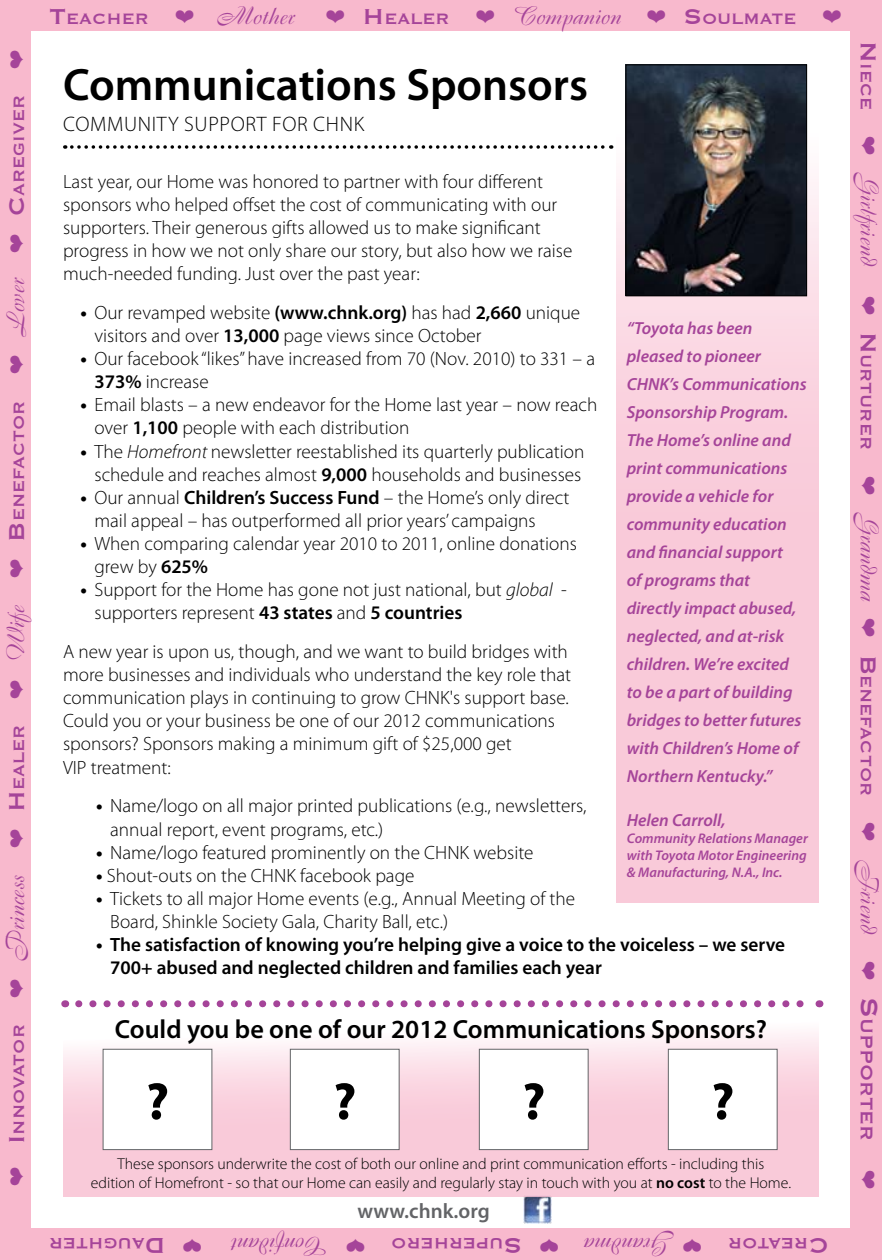
<style>
.page{position:relative;width:882px;height:1260px;background:#f8b9cd}
.page>*{position:absolute;margin:0;border:0;box-sizing:border-box;transform-origin:0 0}
.t1{font:700 52.5px "Myriad Pro";color:#000}
.t2{font:600 45.5px "Myriad Pro";color:#000}
.t3{font:28px "Copperplate";color:#a54499}
.t4{font:600 26.25px "Myriad Pro";color:#000}
.t5{font:24.5px "Boulevard";color:#a54499}
.t6{font:300 21px "Myriad Pro";letter-spacing:.03em;color:#000}
.t7{font:600 21px "Myriad Pro";color:#636467}
.t8{font:19.6px "Copperplate";color:#a54499}
.t9{font:300 19.25px/23.1px "Myriad Pro";color:#000}
.t10{font:600 19.25px/23.1px "Myriad Pro";color:#000}
.t11{font:italic 600 17.5px/28px "Myriad Pro";color:#a54499}
.t12{font:300 15.75px/18.9px "Myriad Pro";color:#000;text-align:center}
.t13{font:italic 600 14px/16.8px "Myriad Pro";color:#a54499;text-align:justify}
.s1{font-size:28px}
.s2{font-family:"Boulevard";font-size:24.5px}
.s3{font-weight:700}
.s4{font-weight:600}
.s5{font-style:italic}
.s6{font-family:"Copperplate";font-size:28px}
.s7{font-family:"Copperplate";font-size:19.6px}
.s8{font-family:"Copperplate";font-size:31.5px}
.s9{font-family:"Copperplate";font-size:22.05px}
</style>
<div class="page">
<div style="left:32px;top:32px;width:818px;height:1196px;background:#fff"></div>
<svg style="left:72px;top:145px;width:540px;height:4px"></svg>
<img style="left:524px;top:1197px;width:28px;height:27px">
<div style="left:616px;top:63px;width:203px;height:840px;background:linear-gradient(to bottom,#fef4f7,#f7bccf)"></div>
<img style="left:628px;top:67px;width:177px;height:227px">
<div style="left:626px;top:65px;width:181px;height:231px;border:1px solid #000"></div>
<svg style="left:63px;top:1000px;width:756px;height:197px"></svg>
<svg style="left:79px;top:1000px;width:733px;height:7px"></svg>
<div style="left:103px;top:1049px;width:109px;height:101px;background:#fff"></div>
<div style="left:103px;top:1049px;width:109px;height:101px;border:1px solid #636467"></div>
<div style="left:290px;top:1049px;width:109px;height:101px;background:#fff"></div>
<div style="left:290px;top:1049px;width:109px;height:101px;border:1px solid #636467"></div>
<div style="left:668px;top:1049px;width:109px;height:101px;background:#fff"></div>
<div style="left:668px;top:1049px;width:109px;height:101px;border:1px solid #636467"></div>
<div style="left:479px;top:1049px;width:109px;height:101px;background:#fff"></div>
<div style="left:479px;top:1049px;width:109px;height:101px;border:1px solid #636467"></div>
<p class="t8" style="left:6px;top:1186px;width:1138px;rotate:-90deg">❤ <span class="s1">I</span>nnovator ❤ <span class="s2">Princess</span> ❤ <span class="s1">H</span>ealer ❤ <span class="s2">Wife</span> ❤ <span class="s1">B</span>enefactor ❤ <span class="s2">Lover</span> ❤ <span class="s1">C</span>aregiver ❤</p>
<p class="t8" style="left:49px;top:6px;width:247px"><span class="s1">T</span>each er ❤ <span class="s2">Mother</span></p>
<p class="t8" style="left:326px;top:6px;width:517px">❤ <span class="s1">H</span>ealer ❤ <span class="s2">Companion</span> ❤ <span class="s1">S</span>oulmate ❤</p>
<h2 class="t2" style="left:63px;top:56px;width:527px">Communications Sponsors</h2>
<p class="t6" style="left:63px;top:112px;width:303px">community support for chnk</p>
<p class="t9" style="left:63px;top:170px;width:511px">Last year, our Home was honored to partner with four different sponsors who helped offset the cost of communicating with our supporters. Their generous gifts allowed us to make significant progress in how we not only share our story, but also how we raise much-needed funding. Just over the past year:</p>
<p class="t9" style="left:94px;top:301px;width:487px;text-indent:-14px"><span class="s3">•</span> Our revamped website <span class="s4">(www.chnk.org)</span> has had <span class="s4">2,660</span> unique visitors and over <span class="s4">13,000</span> page views since October</p>
<p class="t9" style="left:94px;top:347px;width:502px;text-indent:-14px"><span class="s3">•</span> Our facebook “likes” have increased from 70 (Nov. 2010) to 331 – a<br><span class="s4">373%</span> increase</p>
<p class="t9" style="left:94px;top:393px;width:504px;text-indent:-14px"><span class="s3">•</span> Email blasts – a new endeavor for the Home last year – now reach over <span class="s4">1,100</span> people with each distribution</p>
<p class="t9" style="left:80px;top:439px;width:505px;text-align:center"><span class="s3">•</span> The <span class="s5">Homefront</span> newsletter reestablished its quarterly publication schedule and reaches almost <span class="s4">9,000</span> households and businesses</p>
<p class="t9" style="left:94px;top:486px;width:477px;text-indent:-14px"><span class="s3">•</span> Our annual <span class="s4">Children’s Success Fund</span> – the Home’s only direct mail appeal – has outperformed all prior years’ campaigns</p>
<p class="t9" style="left:94px;top:532px;width:484px;text-indent:-14px"><span class="s3">•</span> When comparing calendar year 2010 to 2011, online donations grew by <span class="s4">625%</span></p>
<p class="t9" style="left:94px;top:578px;width:474px;text-indent:-14px"><span class="s3">•</span> Support for the Home has gone not just national, but <span class="s5">global</span> - supporters represent <span class="s4">43 states</span> and <span class="s4">5 countries</span></p>
<p class="t9" style="left:63px;top:640px;width:510px">A new year is upon us, though, and we want to build bridges with more businesses and individuals who understand the key role that communication plays in continuing to grow CHNK</p>
<p class="t11" style="left:627px;top:314px;width:182px">“Toyota has been pleased to pioneer<br>CHNK’s Communications<br>Sponsorship Program.<br>The Home’s online and print communications provide a vehicle for community education and financial support<br>of programs that directly impact abused, neglected, and at-risk children. We’re excited to be a part of building bridges to better futures with Children’s Home of<br>Northern Kentucky.”</p>
<p class="t11" style="left:627px;top:806px;width:100px">Helen Carroll,</p>
<p class="t13" style="left:627px;top:830px;width:183px">Community Relations Manager with Toyota Motor Engineering &amp; Manufacturing, N.A., Inc.</p>
<p class="t9" style="left:63px;top:686px;width:507px;text-indent:387px">'s support base.<br>Could you or your business be one of our 2012 communications sponsors? Sponsors making a minimum gift of $25,000 get<br>VIP treatment:</p>
<p class="t9" style="left:110px;top:794px;width:478px;text-indent:-14px"><span class="s3">•</span> Name/logo on all major printed publications (e.g., newsletters, annual report, event programs, etc.)</p>
<p class="t9" style="left:96px;top:840px;width:341px"><span class="s3">•</span> Name/logo featured prominently on the CHNK</p>
<p class="t9" style="left:473px;top:840px;width:62px">website</p>
<p class="t9" style="left:96px;top:864px;width:167px"><span class="s3">•</span> Shout-outs on the CHNK</p>
<p class="t9" style="left:300px;top:864px;width:116px">facebook page</p>
<p class="t9" style="left:110px;top:887px;width:466px;text-indent:-14px"><span class="s3">•</span> Tickets to all major Home events (e.g., Annual Meeting of the<br>Board, Shinkle Society Gala, Charity Ball, etc.)</p>
<p class="t10" style="left:110px;top:933px;width:676px;text-indent:-14px"><span class="s3">•</span> The satisfaction of knowing you’re helping give a voice to the voiceless – we serve<br>700+ abused and neglected children and families each year</p>
<h3 class="t4" style="left:115px;top:1012px;width:654px">Could you be one of our 2012 Communications Sponsors?</h3>
<h1 class="t1" style="left:146px;top:1067px;width:25px">?</h1>
<h1 class="t1" style="left:333px;top:1067px;width:25px">?</h1>
<h1 class="t1" style="left:522px;top:1067px;width:25px">?</h1>
<h1 class="t1" style="left:711px;top:1067px;width:25px">?</h1>
<p class="t12" style="left:91px;top:1154px;width:702px">These sponsors underwrite the cost of both our online and print communication efforts - including this<br>edition of Homefront - so that our Home can easily and regularly stay in touch with you at <span class="s4">no cost</span> to the Home.</p>
<p class="t7" style="left:357px;top:1198px;width:134px">www.chnk.org</p>
<p class="t8" style="left:145px;top:1256px;width:97px;rotate:-180deg">augh ter</p>
<h3 class="t3" style="left:165px;top:1264px;width:22px;rotate:-180deg">D</h3>
<p class="t5" style="left:329px;top:1262px;width:98px;rotate:-180deg">Confidant</p>
<p class="t8" style="left:504px;top:1256px;width:114px;rotate:-180deg">uperh ero</p>
<h3 class="t3" style="left:522px;top:1264px;width:20px;rotate:-180deg">S</h3>
<p class="t5" style="left:673px;top:1262px;width:90px;rotate:-180deg">Grandma</p>
<p class="t8" style="left:808px;top:1256px;width:82px;rotate:-180deg">reator</p>
<h3 class="t3" style="left:828px;top:1264px;width:18px;rotate:-180deg">C</h3>
<p class="t5" style="left:885px;top:41px;width:1101px;rotate:90deg"><span class="s6">N</span> <span class="s7">i ece</span> ❤ Girlfriend ❤ <span class="s6">N</span> <span class="s7">urturer</span> ❤ Grandma ❤ <span class="s6">B</span><span class="s7">enefactor</span> ❤ Friend ❤ <span class="s8">S</span><span class="s9">upporter</span></p>
</div>
